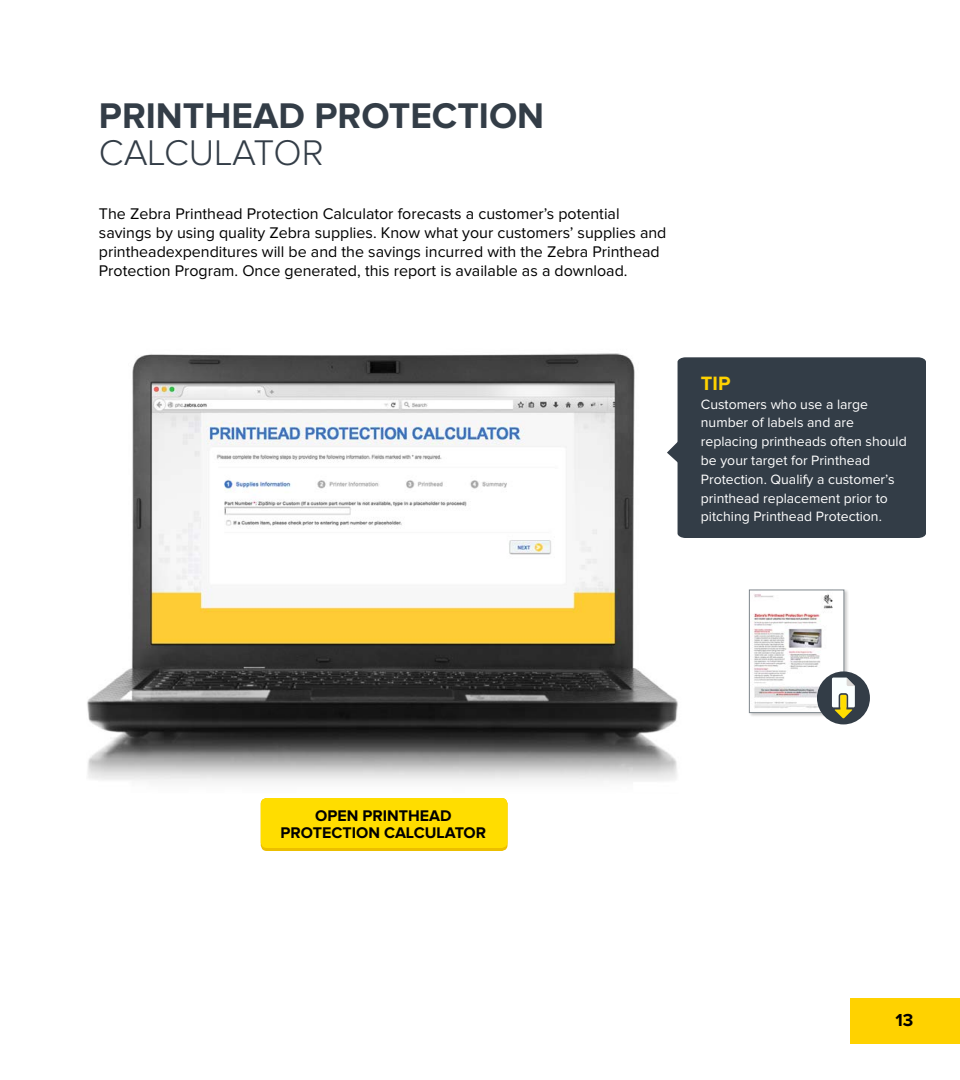
<style>
.page{position:relative;width:960px;height:1080px;background:#fff}
.page>*{position:absolute;margin:0;border:0;box-sizing:border-box;transform-origin:0 0}
.t1{font:700 37px "Proxima Nova";color:#333d47}
.t2{font:300 37px "Proxima Nova";color:#333d47}
.t3{font:700 20px "Proxima Nova";color:#ffd200}
.t4{font:700 18px "Proxima Nova";color:#000}
.t5{font:16px/19.2px "Proxima Nova";color:#000}
.t6{font:700 16px/17.2px "Proxima Nova";color:#000;text-align:center}
.t7{font:14px/18.8px "Proxima Nova";color:#fff}
</style>
<div class="page">
<div style="left:850px;top:998px;width:110px;height:46px;background:#ffd200"></div>
<img style="left:87px;top:353px;width:591px;height:429px">
<div style="left:678px;top:357px;width:248px;height:181px;background:#333d47"></div>
<svg style="left:667px;top:440px;width:13px;height:24px"></svg>
<div style="left:261px;top:798px;width:247px;height:53px;background:#ecbf00;border-radius:6px"></div>
<div style="left:261px;top:798px;width:247px;height:50px;background:#fd0;border-radius:6px"></div>
<div style="left:749px;top:589px;width:100px;height:128px;background:#000;opacity:.2"></div>
<img style="left:751px;top:592px;width:91px;height:119px">
<div style="left:749px;top:590px;width:95px;height:123px;border:1px solid #7e868c"></div>
<div style="left:817px;top:671px;width:53px;height:53px;background:#333d47;border-radius:50%"></div>
<svg style="left:832px;top:678px;width:23px;height:40px"></svg>
<h1 class="t1" style="left:99px;top:99px;width:447px">PRINTHEAD PROTECTION</h1>
<h1 class="t2" style="left:99px;top:136px;width:226px">CALCULATOR</h1>
<p class="t5" style="left:99px;top:204px;width:569px">The Zebra Printhead Protection Calculator forecasts a customer’s potential savings by using quality Zebra supplies. Know what your customers’ supplies and printheadexpenditures will be and the savings incurred with the Zebra Printhead Protection Program. Once generated, this report is available as a download.</p>
<p class="t3" style="left:701px;top:374px;width:31px">TIP</p>
<p class="t7" style="left:701px;top:395px;width:207px">Customers who use a large number of labels and are replacing printheads often should be your target for Printhead<br>Protection. Qualify a customer’s printhead replacement prior to pitching Printhead Protection.</p>
<p class="t6" style="left:281px;top:807px;width:207px">OPEN PRINTHEAD<br>PROTECTION CALCULATOR</p>
<p class="t4" style="left:895px;top:1011px;width:19px">13</p>
</div>
